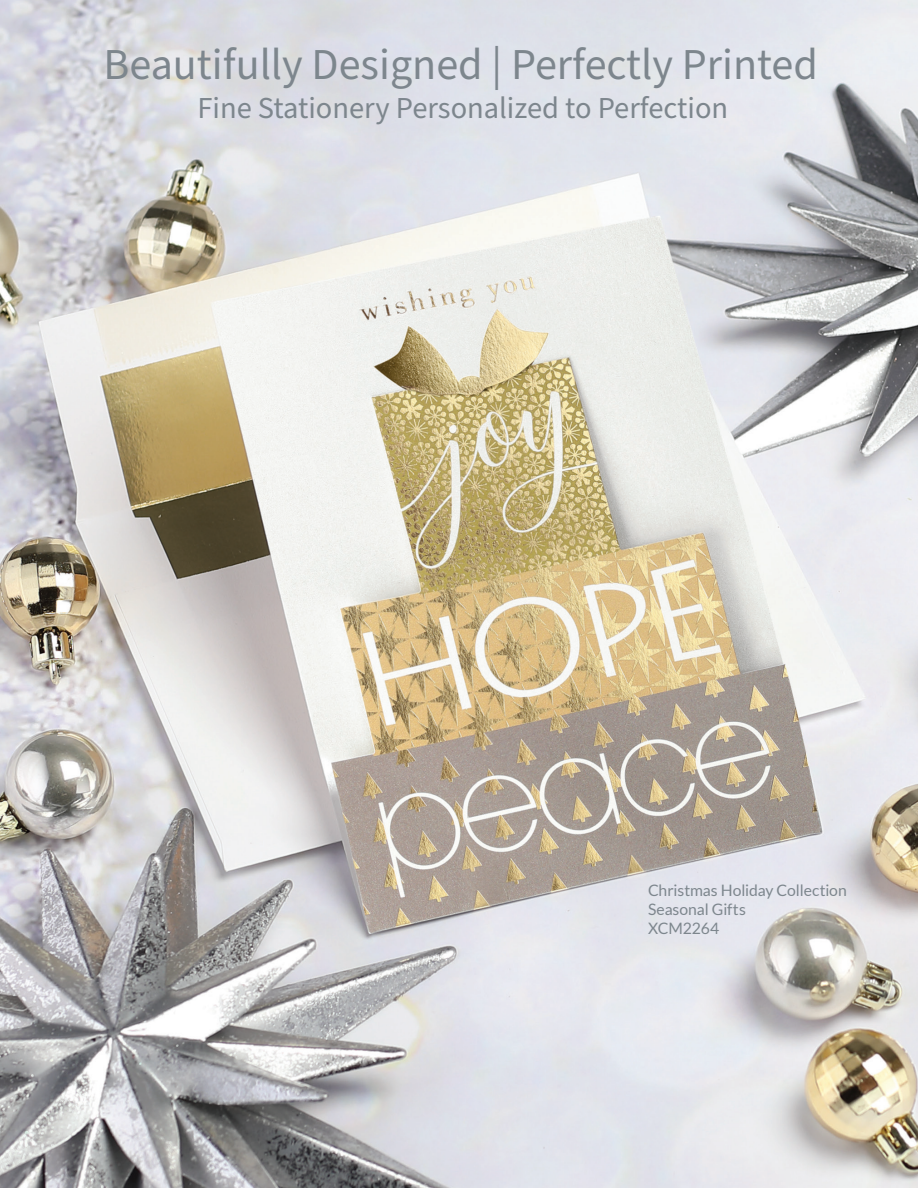
<style>
.page{position:relative;width:918px;height:1188px;background:#fff}
.page>*{position:absolute;margin:0;border:0;box-sizing:border-box;transform-origin:0 0}
.t1{font:44.1px "Source Sans Pro";color:#7d868d}
.t2{font:30.45px "Source Sans Pro";color:#7d868d}
.t3{font:15.75px/18.9px "Lato";letter-spacing:-.005em;color:#7d868d}
</style>
<div class="page">
<img style="left:0;top:0;width:918px;height:1188px">
<h1 class="t1" style="left:104px;top:35px;width:716px">Beautifully Designed | Perfectly Printed</h1>
<h2 class="t2" style="left:197px;top:88px;width:532px">Fine Stationery Personalized to Perfection</h2>
<p class="t3" style="left:648px;top:881px;width:200px">Christmas Holiday Collection<br>Seasonal Gifts<br>XCM2264</p>
</div>
